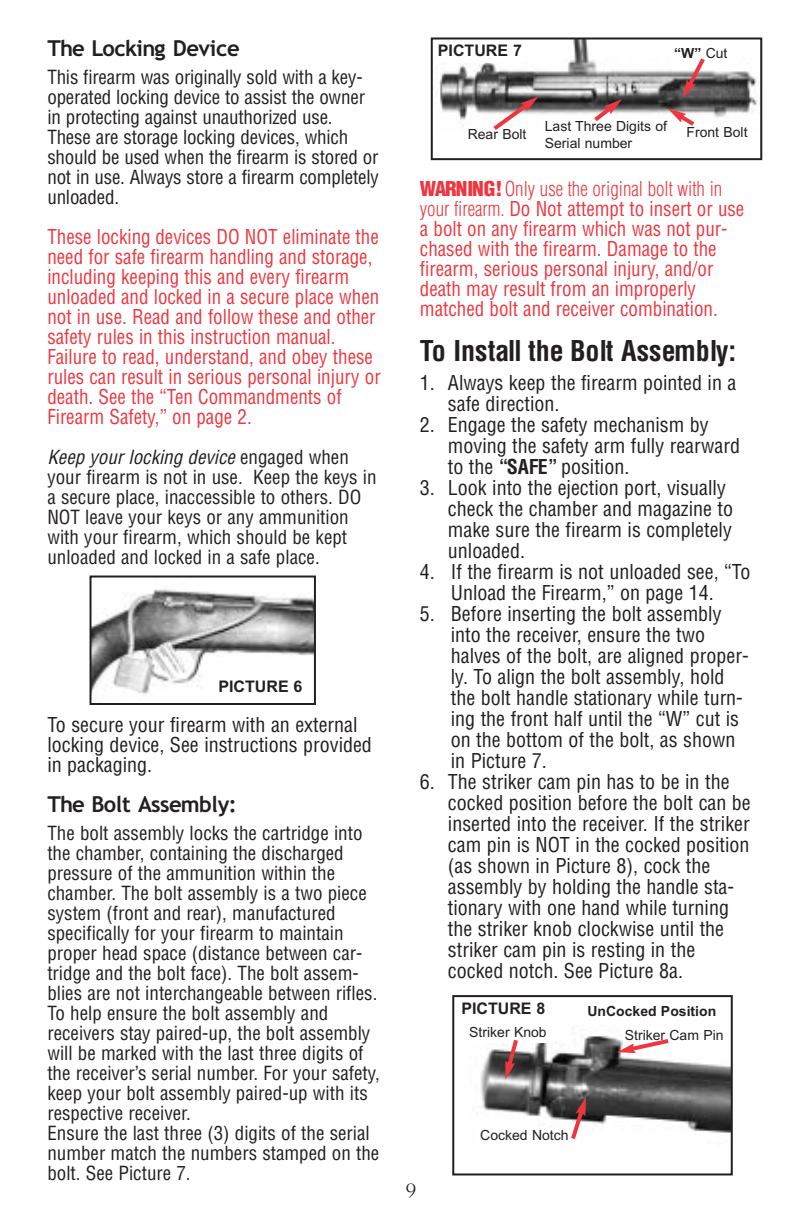
<style>
.page{position:relative;width:792px;height:1224px;background:#fff}
.page>*{position:absolute;margin:0;border:0;box-sizing:border-box;transform-origin:0 0}
.t1{font:700 condensed 28px "Helvetica";color:#231f20}
.t2{font:700 22px "Trebuchet MS";letter-spacing:-.03em;color:#231f20}
.t3{font:condensed 20px/21px "Helvetica";color:#231f20}
.t4{font:condensed 20px/20px "Helvetica";color:#ee3640;scale:.95 1}
.t5{font:20px "Bernhard Modern";color:#231f20}
.t6{font:condensed 19px/20px "Helvetica";color:#231f20}
.t7{font:700 16px "Arial";color:#231f20}
.t8{font:14px/16.8px "Arial";color:#231f20}
.t9{font:700 14px "Arial";color:#231f20}
.s1{font-style:italic}
.s2{font-weight:400}
.s3{font-weight:900}
.s4{font-weight:300}
.s5{font-weight:700}
</style>
<div class="page">
<img style="left:93px;top:589px;width:220px;height:105px">
<div style="left:90px;top:576px;width:226px;height:129px;border:2px solid #231f20"></div>
<div style="left:217px;top:678px;width:95px;height:24px;background:#fff"></div>
<img style="left:439px;top:41px;width:320px;height:85px">
<div style="left:431px;top:38px;width:331px;height:122px;border:2px solid #231f20"></div>
<div style="left:436px;top:42px;width:88px;height:20px;background:#fff"></div>
<img style="left:480px;top:1035px;width:250px;height:98px">
<div style="left:452px;top:995px;width:281px;height:180px;border:2px solid #231f20"></div>
<div style="left:672px;top:46px;width:64px;height:24px;background:#fff"></div>
<svg style="left:683px;top:58px;width:25px;height:40px"></svg>
<div style="left:478px;top:1128px;width:103px;height:17px;background:#fff"></div>
<svg style="left:568px;top:1097px;width:19px;height:42px"></svg>
<div style="left:623px;top:1027px;width:105px;height:19px;background:#fff"></div>
<svg style="left:617px;top:1036px;width:56px;height:18px"></svg>
<div style="left:467px;top:1025px;width:84px;height:18px;background:#fff"></div>
<svg style="left:504px;top:1039px;width:17px;height:41px"></svg>
<div style="left:685px;top:125px;width:65px;height:20px;background:#fff"></div>
<svg style="left:668px;top:109px;width:31px;height:17px"></svg>
<svg style="left:489px;top:96px;width:50px;height:34px"></svg>
<div style="left:543px;top:119px;width:128px;height:37px;background:#fff"></div>
<svg style="left:590px;top:99px;width:32px;height:23px"></svg>
<p class="t2" style="left:47px;top:35px;width:194px">The Locking Device</p>
<p class="t6" style="left:47px;top:67px;width:333px">This firearm was originally sold with a key&shy;operated locking device to assist the owner in protecting against unauthorized use.<br>These are storage locking devices, which should be used when the firearm is stored or not in use. Always store a firearm completely unloaded.</p>
<p class="t4" style="left:47px;top:227px;width:352px">These locking devices DO NOT eliminate the need for safe firearm handling and storage, including keeping this and every firearm unloaded and locked in a secure place when not in use. Read and follow these and other safety rules in this instruction manual.<br>Failure to read, understand, and obey these rules can result in serious personal injury or death. See the “Ten Commandments of Firearm Safety,” on page 2.</p>
<p class="t6" style="left:47px;top:447px;width:331px"><span class="s1">Keep your locking device</span> engaged when your firearm is not in use. Keep the keys in a secure place, inaccessible to others. DO NOT leave your keys or any ammunition with your firearm, which should be kept unloaded and locked in a safe place.</p>
<p class="t7" style="left:219px;top:677px;width:86px">PICTURE 6</p>
<p class="t3" style="left:47px;top:715px;width:326px;line-height:20px">To secure your firearm with an external locking device, See instructions provided in packaging.</p>
<p class="t2" style="left:47px;top:791px;width:191px">The Bolt Assembly:</p>
<p class="t6" style="left:47px;top:823px;width:334px">The bolt assembly locks the cartridge into the chamber, containing the discharged pressure of the ammunition within the chamber. The bolt assembly is a two piece system (front and rear), manufactured specifically for your firearm to maintain proper head space (distance between car&shy;tridge and the bolt face). The bolt assem&shy;blies are not interchangeable between rifles.<br>To help ensure the bolt assembly and receivers stay paired-up, the bolt assembly will be marked with the last three digits of the receiver’s serial number. For your safety, keep your bolt assembly paired-up with its respective receiver.<br>Ensure the last three (3) digits of the serial number match the numbers stamped on the bolt. See Picture 7.</p>
<p class="t7" style="left:438px;top:41px;width:86px">PICTURE 7</p>
<p class="t9" style="left:674px;top:45px;width:55px">“W” <span class="s2">Cut</span></p>
<p class="t8" style="left:545px;top:118px;width:124px">Last Three Digits of<br>Serial number</p>
<p class="t8" style="left:468px;top:126px;width:60px">Rear Bolt</p>
<p class="t8" style="left:687px;top:124px;width:63px">Front Bolt</p>
<p class="t4" style="left:420px;top:179px;width:343px"><span class="s3">WARNING!</span><span class="s4">Only use the original bolt with in your firearm.</span> Do Not attempt to insert or use a bolt on any firearm which was not pur&shy;chased with the firearm. Damage to the firearm, serious personal injury, and/or death may result from an improperly matched bolt and receiver combination.</p>
<h1 class="t1" style="left:420px;top:335px;width:318px">To Install the Bolt Assembly:</h1>
<p class="t3" style="left:448px;top:372px;width:290px;text-indent:-28px">1. Always keep the firearm pointed in a safe direction.</p>
<p class="t3" style="left:448px;top:414px;width:294px;text-indent:-28px">2. Engage the safety mechanism by moving the safety arm fully rearward to the <span class="s5">“SAFE”</span> position.</p>
<p class="t3" style="left:448px;top:477px;width:287px;text-indent:-28px">3. Look into the ejection port, visually check the chamber and magazine to make sure the firearm is completely unloaded.</p>
<p class="t3" style="left:420px;top:561px;width:332px;text-align:center">4. If the firearm is not unloaded see, “To<br>Unload the Firearm,” on page 14.</p>
<p class="t3" style="left:451px;top:603px;width:299px;text-indent:-31px">5. Before inserting the bolt assembly into the receiver, ensure the two halves of the bolt, are aligned proper&shy;ly. To align the bolt assembly, hold the bolt handle stationary while turn&shy;ing the front half until the “W” cut is on the bottom of the bolt, as shown in Picture 7.</p>
<p class="t3" style="left:448px;top:771px;width:304px;text-indent:-28px">6. The striker cam pin has to be in the cocked position before the bolt can be inserted into the receiver. If the striker cam pin is NOT in the cocked position (as shown in Picture 8), cock the assembly by holding the handle sta&shy;tionary with one hand while turning the striker knob clockwise until the striker cam pin is resting in the cocked notch. See Picture 8a.</p>
<p class="t7" style="left:461px;top:1000px;width:86px">PICTURE 8</p>
<p class="t9" style="left:587px;top:1003px;width:130px">UnCocked Position</p>
<p class="t8" style="left:469px;top:1024px;width:79px">Striker Knob</p>
<p class="t8" style="left:625px;top:1026px;width:100px">Striker Cam Pin</p>
<p class="t5" style="left:405px;top:1180px;width:13px">9</p>
<p class="t8" style="left:480px;top:1127px;width:90px">Cocked Notch</p>
</div>
